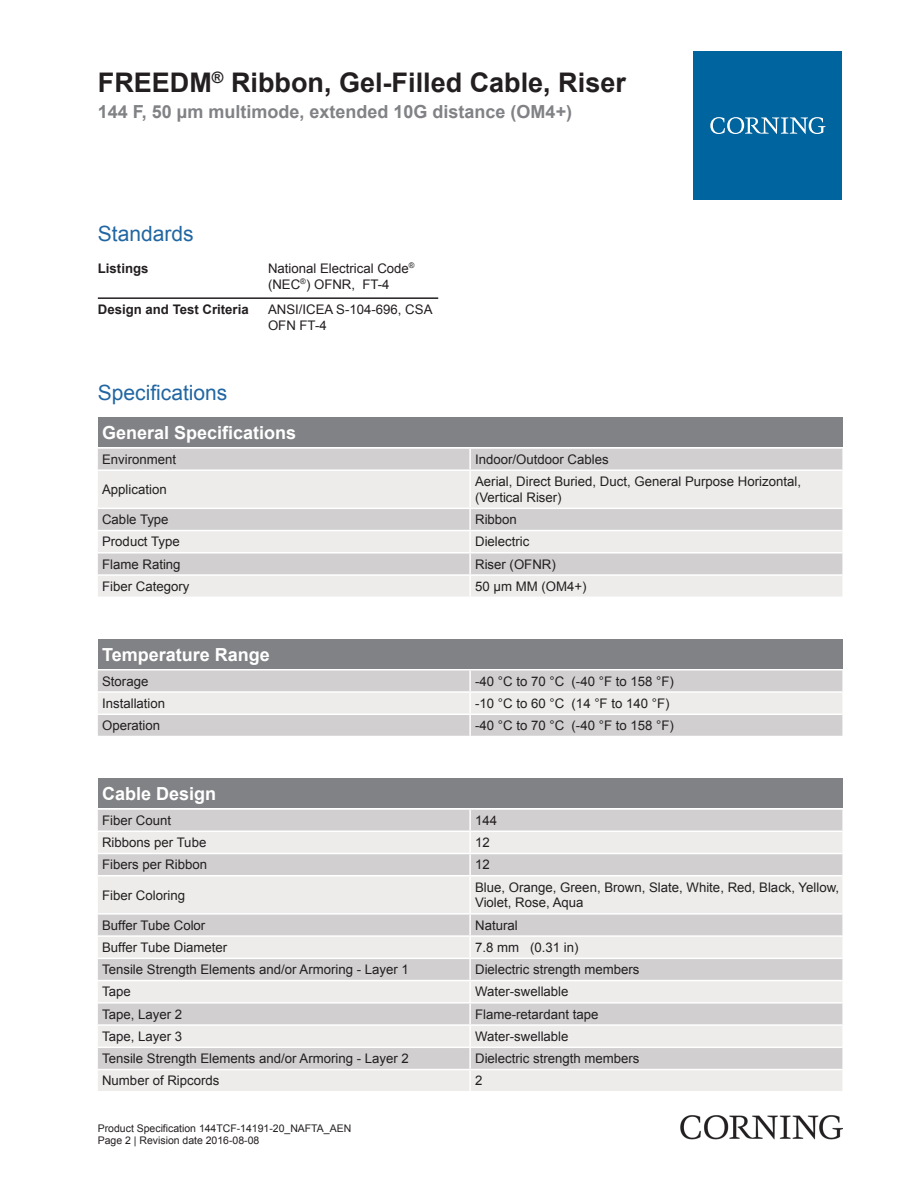
<style>
.page{position:relative;width:919px;height:1187px;background:#fff}
.page>*{position:absolute;margin:0;border:0;box-sizing:border-box;transform-origin:0 0}
.t1{font:700 27px "Arial";color:#231f20}
.t2{font:21px "Arial";color:#2166a2}
.t3{font:700 18px "Arial";color:#fff}
.t4{font:700 18px "Arial";color:#808285}
.t5{font:13.2px/15.9px "Arial";color:#231f20}
.t6{font:700 13.2px "Arial";color:#231f20}
.t7{font:10.5px/12.6px "Arial";color:#231f20}
</style>
<div class="page">
<hr style="left:98px;top:297px;width:170px;height:2px;background:#231f20">
<hr style="left:268px;top:297px;width:170px;height:2px;background:#231f20">
<div style="left:98px;top:417px;width:744px;height:30px;background:#808285"></div>
<div style="left:98px;top:448px;width:744px;height:21px;background:#d1cfcf"></div>
<svg style="left:98px;top:471px;width:744px;height:125px;background:#e3e2e1"></svg>
<hr style="left:469px;top:448px;width:2px;height:21px;background:#fff">
<hr style="left:469px;top:471px;width:2px;height:36px;background:#fff">
<hr style="left:469px;top:509px;width:2px;height:20px;background:#fff">
<hr style="left:469px;top:531px;width:2px;height:21px;background:#fff">
<hr style="left:469px;top:553px;width:2px;height:21px;background:#fff">
<hr style="left:469px;top:575px;width:2px;height:21px;background:#fff">
<hr style="left:98px;top:507px;width:372px;height:2px;background:#fff">
<hr style="left:470px;top:507px;width:372px;height:2px;background:#fff">
<hr style="left:98px;top:529px;width:372px;height:2px;background:#fff">
<hr style="left:470px;top:529px;width:372px;height:2px;background:#fff">
<hr style="left:98px;top:552px;width:372px;height:1px;background:#fff">
<hr style="left:470px;top:552px;width:372px;height:1px;background:#fff">
<hr style="left:98px;top:574px;width:372px;height:1px;background:#fff">
<hr style="left:470px;top:574px;width:372px;height:1px;background:#fff">
<div style="left:98px;top:639px;width:744px;height:30px;background:#808285"></div>
<div style="left:98px;top:670px;width:744px;height:65px;background:#d1cfcf"></div>
<div style="left:98px;top:692px;width:744px;height:21px;background:#edeceb"></div>
<hr style="left:469px;top:670px;width:2px;height:21px;background:#fff">
<hr style="left:469px;top:692px;width:2px;height:21px;background:#fff">
<hr style="left:469px;top:715px;width:2px;height:20px;background:#fff">
<hr style="left:98px;top:691px;width:372px;height:1px;background:#fff">
<hr style="left:470px;top:691px;width:372px;height:1px;background:#fff">
<hr style="left:98px;top:713px;width:372px;height:2px;background:#fff">
<hr style="left:470px;top:713px;width:372px;height:2px;background:#fff">
<div style="left:98px;top:778px;width:744px;height:30px;background:#808285"></div>
<div style="left:98px;top:809px;width:744px;height:21px;background:#d1cfcf"></div>
<svg style="left:98px;top:832px;width:744px;height:258px;background:#e1e0df"></svg>
<hr style="left:469px;top:809px;width:2px;height:21px;background:#fff">
<hr style="left:469px;top:832px;width:2px;height:20px;background:#fff">
<hr style="left:469px;top:854px;width:2px;height:20px;background:#fff">
<hr style="left:469px;top:876px;width:2px;height:37px;background:#fff">
<hr style="left:469px;top:914px;width:2px;height:21px;background:#fff">
<hr style="left:469px;top:936px;width:2px;height:21px;background:#fff">
<hr style="left:469px;top:959px;width:2px;height:20px;background:#fff">
<hr style="left:469px;top:981px;width:2px;height:20px;background:#fff">
<hr style="left:469px;top:1003px;width:2px;height:21px;background:#fff">
<hr style="left:469px;top:1025px;width:2px;height:21px;background:#fff">
<hr style="left:469px;top:1047px;width:2px;height:21px;background:#fff">
<hr style="left:469px;top:1070px;width:2px;height:20px;background:#fff">
<hr style="left:98px;top:852px;width:372px;height:2px;background:#fff">
<hr style="left:470px;top:852px;width:372px;height:2px;background:#fff">
<hr style="left:98px;top:874px;width:372px;height:2px;background:#fff">
<hr style="left:470px;top:874px;width:372px;height:2px;background:#fff">
<hr style="left:98px;top:913px;width:372px;height:1px;background:#fff">
<hr style="left:470px;top:913px;width:372px;height:1px;background:#fff">
<hr style="left:98px;top:935px;width:372px;height:1px;background:#fff">
<hr style="left:470px;top:935px;width:372px;height:1px;background:#fff">
<hr style="left:98px;top:957px;width:372px;height:2px;background:#fff">
<hr style="left:470px;top:957px;width:372px;height:2px;background:#fff">
<hr style="left:98px;top:979px;width:372px;height:2px;background:#fff">
<hr style="left:470px;top:979px;width:372px;height:2px;background:#fff">
<hr style="left:98px;top:1001px;width:372px;height:2px;background:#fff">
<hr style="left:470px;top:1001px;width:372px;height:2px;background:#fff">
<hr style="left:98px;top:1024px;width:372px;height:1px;background:#fff">
<hr style="left:470px;top:1024px;width:372px;height:1px;background:#fff">
<hr style="left:98px;top:1046px;width:372px;height:1px;background:#fff">
<hr style="left:470px;top:1046px;width:372px;height:1px;background:#fff">
<hr style="left:98px;top:1068px;width:372px;height:2px;background:#fff">
<hr style="left:470px;top:1068px;width:372px;height:2px;background:#fff">
<div style="left:693px;top:51px;width:149px;height:149px;background:#00649e"></div>
<svg style="left:710px;top:117px;width:115px;height:17px"></svg>
<img style="left:680px;top:1115px;width:162px;height:24px">
<h1 class="t1" style="left:98px;top:63px;width:529px">FREEDM<sup>®</sup> Ribbon, Gel-Filled Cable, Riser</h1>
<h3 class="t4" style="left:98px;top:99px;width:476px">144 F, 50 µm multimode, extended 10G distance (OM4+)</h3>
<h2 class="t2" style="left:98px;top:219px;width:97px">Standards</h2>
<p class="t6" style="left:98px;top:259px;width:52px">Listings</p>
<p class="t5" style="left:268px;top:260px;width:148px">National Electrical Code<sup>® </sup>(NEC<sup>®</sup>) OFNR, FT-4</p>
<p class="t6" style="left:98px;top:300px;width:152px">Design and Test Criteria</p>
<p class="t5" style="left:268px;top:301px;width:166px">ANSI/ICEA S-104-696, CSA<br>OFN FT-4</p>
<h2 class="t2" style="left:98px;top:378px;width:131px">Specifications</h2>
<h3 class="t3" style="left:102px;top:419px;width:196px">General Specifications</h3>
<p class="t5" style="left:102px;top:451px;width:76px">Environment</p>
<p class="t5" style="left:475px;top:451px;width:135px">Indoor/Outdoor Cables</p>
<p class="t5" style="left:102px;top:481px;width:66px">Application</p>
<p class="t5" style="left:475px;top:473px;width:327px">Aerial, Direct Buried, Duct, General Purpose Horizontal, (Vertical Riser)</p>
<p class="t5" style="left:102px;top:511px;width:68px">Cable Type</p>
<p class="t5" style="left:475px;top:511px;width:43px">Ribbon</p>
<p class="t5" style="left:102px;top:533px;width:79px">Product Type</p>
<p class="t5" style="left:475px;top:533px;width:56px">Dielectric</p>
<p class="t5" style="left:102px;top:556px;width:80px">Flame Rating</p>
<p class="t5" style="left:475px;top:556px;width:82px">Riser (OFNR)</p>
<p class="t5" style="left:102px;top:578px;width:89px">Fiber Category</p>
<p class="t5" style="left:475px;top:578px;width:113px">50 µm MM (OM4+)</p>
<h3 class="t3" style="left:102px;top:641px;width:169px">Temperature Range</h3>
<p class="t5" style="left:102px;top:673px;width:48px">Storage</p>
<p class="t5" style="left:475px;top:673px;width:200px">-40 °C to 70 °C (-40 °F to 158 °F)</p>
<p class="t5" style="left:102px;top:695px;width:65px">Installation</p>
<p class="t5" style="left:475px;top:695px;width:196px">-10 °C to 60 °C (14 °F to 140 °F)</p>
<p class="t5" style="left:102px;top:717px;width:59px">Operation</p>
<p class="t5" style="left:475px;top:717px;width:200px">-40 °C to 70 °C (-40 °F to 158 °F)</p>
<h3 class="t3" style="left:102px;top:780px;width:116px">Cable Design</h3>
<p class="t5" style="left:102px;top:812px;width:70px">Fiber Count</p>
<p class="t5" style="left:475px;top:812px;width:24px">144</p>
<p class="t5" style="left:102px;top:834px;width:106px">Ribbons per Tube</p>
<p class="t5" style="left:475px;top:834px;width:16px">12</p>
<p class="t5" style="left:102px;top:856px;width:106px">Fibers per Ribbon</p>
<p class="t5" style="left:475px;top:856px;width:16px">12</p>
<p class="t5" style="left:102px;top:886px;width:84px">Fiber Coloring</p>
<p class="t5" style="left:475px;top:878px;width:365px">Blue, Orange, Green, Brown, Slate, White, Red, Black, Yellow,<br>Violet, Rose, Aqua</p>
<p class="t5" style="left:102px;top:916px;width:105px">Buffer Tube Color</p>
<p class="t5" style="left:475px;top:916px;width:44px">Natural</p>
<p class="t5" style="left:102px;top:939px;width:127px">Buffer Tube Diameter</p>
<p class="t5" style="left:475px;top:939px;width:105px">7.8 mm (0.31 in)</p>
<p class="t5" style="left:102px;top:961px;width:308px">Tensile Strength Elements and/or Armoring - Layer 1</p>
<p class="t5" style="left:475px;top:961px;width:166px">Dielectric strength members</p>
<p class="t5" style="left:102px;top:983px;width:30px">Tape</p>
<p class="t5" style="left:475px;top:983px;width:95px">Water-swellable</p>
<p class="t5" style="left:102px;top:1005px;width:81px">Tape, Layer 2</p>
<p class="t5" style="left:475px;top:1005px;width:125px">Flame-retardant tape</p>
<p class="t5" style="left:102px;top:1028px;width:81px">Tape, Layer 3</p>
<p class="t5" style="left:475px;top:1028px;width:95px">Water-swellable</p>
<p class="t5" style="left:102px;top:1050px;width:308px">Tensile Strength Elements and/or Armoring - Layer 2</p>
<p class="t5" style="left:475px;top:1050px;width:166px">Dielectric strength members</p>
<p class="t5" style="left:102px;top:1072px;width:119px">Number of Ripcords</p>
<p class="t5" style="left:475px;top:1072px;width:9px">2</p>
<p class="t7" style="left:98px;top:1121px;width:255px">Product Specification 144TCF-14191-20_NAFTA_AEN<br>Page 2 | Revision date 2016-08-08</p>
</div>
